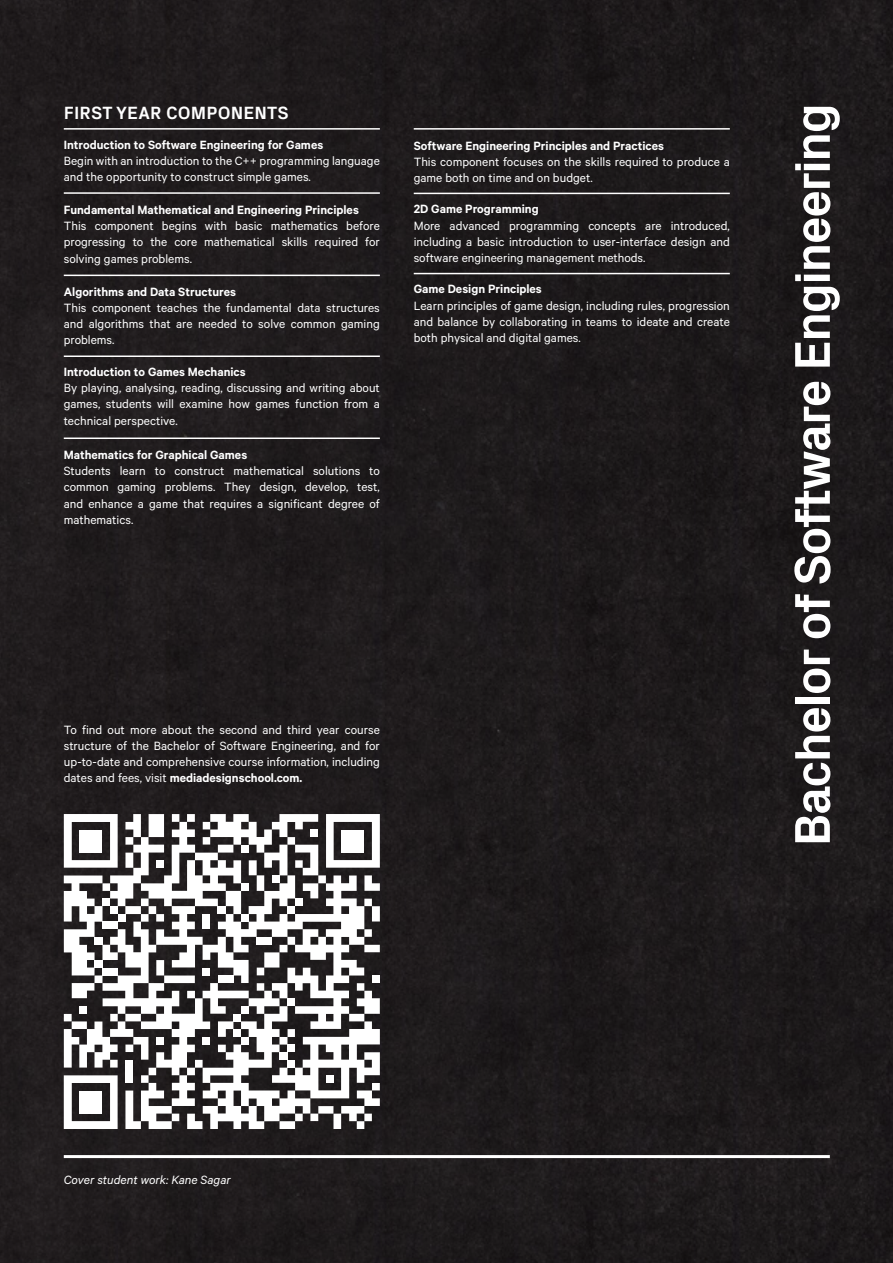
<style>
.page{position:relative;width:893px;height:1263px;background:#1e1a1c}
.page>*{position:absolute;margin:0;border:0;box-sizing:border-box;transform-origin:0 0}
.t1{font:700 51px "Px Grotesk";letter-spacing:-.04em;color:#fff}
.t2{font:700 18px "Px Grotesk";letter-spacing:.01em;color:#fff}
.t3{font:13.5px/16.2px "Calibre";color:#fff;text-align:justify}
.t4{font:600 13.5px "Calibre";color:#fff}
.t5{font:italic 13.5px "Calibre";color:#fff}
.s1{font-weight:600}
</style>
<div class="page">
<hr style="left:64px;top:1155px;width:766px;height:3px;background:#fff">
<hr style="left:64px;top:128px;width:316px;height:2px;background:#fff">
<hr style="left:64px;top:192px;width:316px;height:2px;background:#fff">
<hr style="left:64px;top:275px;width:316px;height:1px;background:#fff">
<hr style="left:64px;top:355px;width:316px;height:2px;background:#fff">
<hr style="left:64px;top:437px;width:316px;height:2px;background:#fff">
<hr style="left:414px;top:128px;width:316px;height:2px;background:#fff">
<hr style="left:414px;top:273px;width:316px;height:1px;background:#fff">
<hr style="left:414px;top:193px;width:316px;height:1px;background:#fff">
<svg style="left:64px;top:814px;width:316px;height:315px"></svg>
<div style="left:102px;top:967px;width:16px;height:8px;background:#fff"></div>
<div style="left:95px;top:960px;width:8px;height:7px;background:#fff"></div>
<div style="left:95px;top:937px;width:8px;height:8px;background:#fff"></div>
<div style="left:326px;top:1075px;width:7px;height:8px;background:#fff"></div>
<div style="left:102px;top:898px;width:8px;height:8px;background:#fff"></div>
<div style="left:110px;top:906px;width:8px;height:8px;background:#fff"></div>
<div style="left:79px;top:1090px;width:23px;height:23px;background:#fff"></div>
<div style="left:341px;top:829px;width:23px;height:23px;background:#fff"></div>
<div style="left:79px;top:829px;width:23px;height:23px;background:#fff"></div>
<h2 class="t2" style="left:64px;top:100px;width:227px">FIRST YEAR COMPONENTS</h2>
<p class="t4" style="left:64px;top:137px;width:261px">Introduction to Software Engineering for Games</p>
<p class="t3" style="left:64px;top:152px;width:318px">Begin with an introduction to the C++ programming language and the opportunity to construct simple games.</p>
<p class="t4" style="left:64px;top:202px;width:297px">Fundamental Mathematical and Engineering Principles</p>
<p class="t3" style="left:64px;top:217px;width:318px">This component begins with basic mathematics before progressing to the core mathematical skills required for solving games problems.</p>
<p class="t4" style="left:64px;top:283px;width:174px">Algorithms and Data Structures</p>
<p class="t3" style="left:64px;top:299px;width:318px">This component teaches the fundamental data structures and algorithms that are needed to solve common gaming problems.</p>
<p class="t4" style="left:64px;top:364px;width:183px">Introduction to Games Mechanics</p>
<p class="t3" style="left:64px;top:379px;width:318px">By playing, analysing, reading, discussing and writing about games, students will examine how games function from a technical perspective.</p>
<p class="t4" style="left:64px;top:447px;width:185px">Mathematics for Graphical Games</p>
<p class="t3" style="left:64px;top:462px;width:318px">Students learn to construct mathematical solutions to common gaming problems. They design, develop, test, and enhance a game that requires a significant degree of mathematics.</p>
<p class="t4" style="left:414px;top:138px;width:252px">Software Engineering Principles and Practices</p>
<p class="t3" style="left:414px;top:153px;width:318px">This component focuses on the skills required to produce a game both on time and on budget.</p>
<p class="t4" style="left:414px;top:201px;width:127px">2D Game Programming</p>
<p class="t3" style="left:414px;top:217px;width:318px">More advanced programming concepts are introduced, including a basic introduction to user-interface design and software engineering management methods.</p>
<p class="t4" style="left:414px;top:281px;width:130px">Game Design Principles</p>
<p class="t3" style="left:414px;top:297px;width:318px">Learn principles of game design, including rules, progression and balance by collaborating in teams to ideate and create both physical and digital games.</p>
<p class="t3" style="left:64px;top:721px;width:318px">To find out more about the second and third year course structure of the Bachelor of Software Engineering, and for up-to-date and comprehensive course information, including dates and fees, visit <span class="s1">mediadesignschool.com.</span></p>
<h1 class="t1" style="left:776px;top:846px;width:745px;rotate:-90deg">Bachelor of Software Engineering</h1>
<p class="t5" style="left:64px;top:1172px;width:169px">Cover student work: Kane Sagar</p>
</div>
